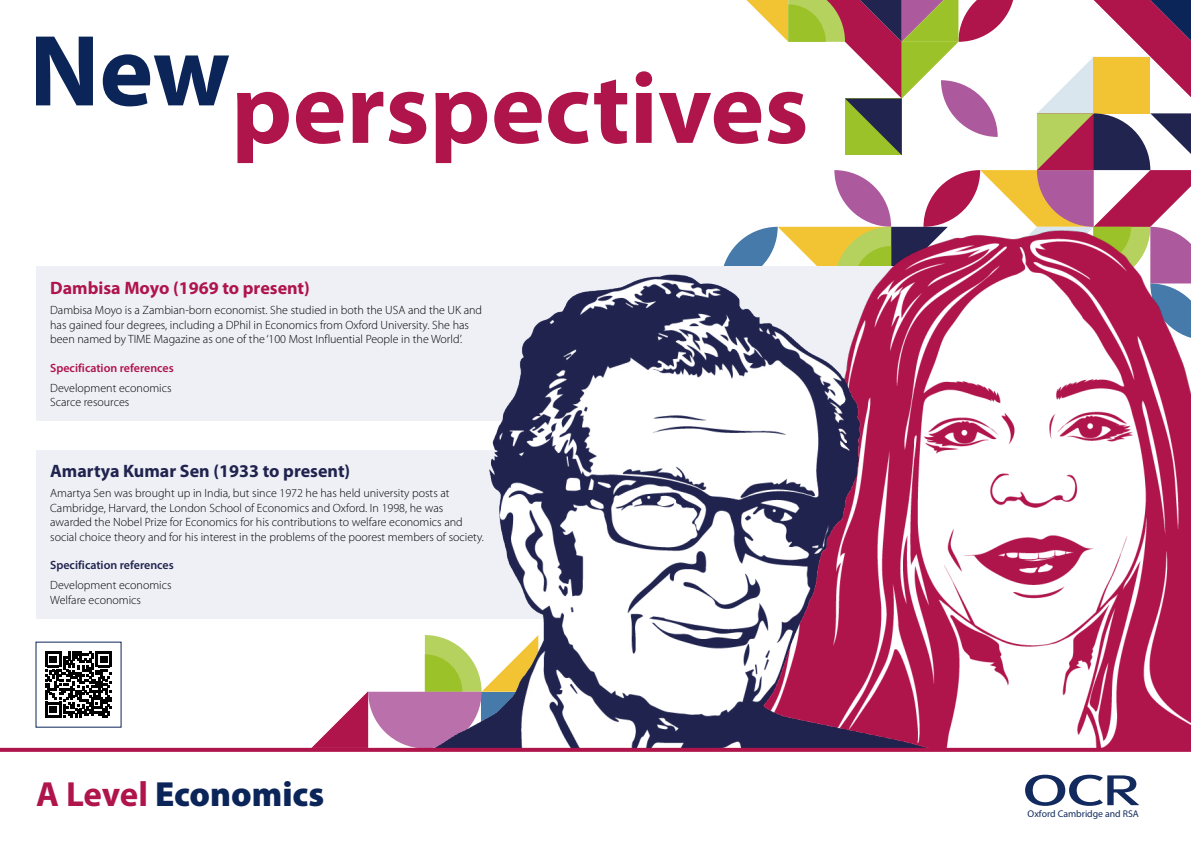
<style>
.page{position:relative;width:1191px;height:842px;background:#fff}
.page>*{position:absolute;margin:0;border:0;box-sizing:border-box;transform-origin:0 0}
.t1{font:900 35px "Myriad Pro";color:#0b2559}
.Name_header{font:700 18px "Myriad Pro";color:#20234e}
.Name_header-2{font:700 18px "Myriad Pro";color:#af144b}
.Biography{font:300 12px/14.4px "Myriad Pro";color:#000}
.Specification_refere{font:300 12px "Myriad Pro";color:#000}
.Specification_refere-2{font:600 12px "Myriad Pro";color:#20234e}
.Specification_refere-3{font:600 12px "Myriad Pro";color:#af144b}
.t2{font:9.8px "Myriad Pro";color:#132a5e}
.s1{font-weight:700;color:#af144b}
</style>
<div class="page">
<svg style="left:746px;top:0;width:445px;height:200px"></svg>
<svg style="left:311px;top:721px;width:27px;height:27px"></svg>
<svg style="left:237px;top:71px;width:568px;height:92px"></svg>
<svg style="left:36px;top:37px;width:193px;height:69px"></svg>
<div style="left:36px;top:450px;width:660px;height:169px;background:#eff0f6"></div>
<div style="left:36px;top:266px;width:979px;height:155px;background:#eff0f6"></div>
<img style="left:727px;top:200px;width:464px;height:548px">
<img style="left:338px;top:258px;width:677px;height:490px">
<svg style="left:1025px;top:775px;width:114px;height:31px"></svg>
<svg style="left:0;top:748px;width:1191px;height:4px;fill:#af144b"></svg>
<svg style="left:45px;top:651px;width:67px;height:67px"></svg>
<p class="Name_header-2" style="left:50px;top:276px;width:261px">Dambisa Moyo (1969 to present)</p>
<p class="Biography" style="left:50px;top:303px;width:433px">Dambisa Moyo is a Zambian-born economist. She studied in both the USA and the UK and has gained four degrees, including a DPhil in Economics from Oxford University. She has been named by TIME Magazine as one of the ‘100 Most Influential People in the World’.</p>
<p class="Specification_refere-3" style="left:50px;top:360px;width:125px">Specification references</p>
<p class="Specification_refere" style="left:50px;top:381px;width:123px">Development economics</p>
<p class="Specification_refere" style="left:50px;top:396px;width:81px">Scarce resources</p>
<p class="Name_header" style="left:50px;top:459px;width:301px">Amartya Kumar Sen (1933 to present)</p>
<p class="Biography" style="left:50px;top:486px;width:435px">Amartya Sen was brought up in India, but since 1972 he has held university posts at Cambridge, Harvard, the London School of Economics and Oxford. In 1998, he was awarded the Nobel Prize for Economics for his contributions to welfare economics and social choice theory and for his interest in the problems of the poorest members of society.</p>
<p class="Specification_refere-2" style="left:50px;top:558px;width:125px">Specification references</p>
<p class="Specification_refere" style="left:50px;top:579px;width:123px">Development economics</p>
<p class="Specification_refere" style="left:50px;top:593px;width:92px">Welfare economics</p>
<p class="t1" style="left:36px;top:774px;width:290px"><span class="s1">A Level</span> Economics</p>
<p class="t2" style="left:1027px;top:808px;width:113px">Oxford Cambridge and RSA</p>
</div>
